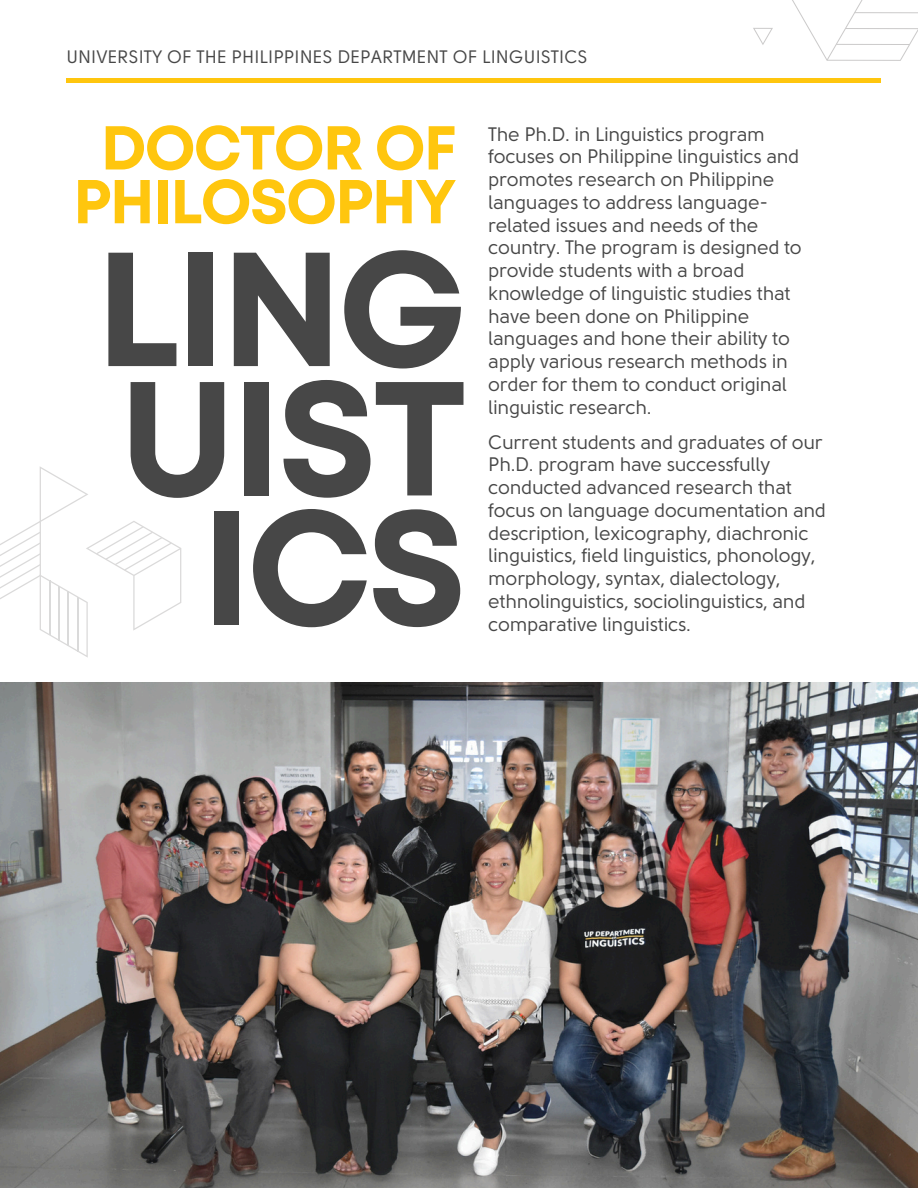
<style>
.page{position:relative;width:918px;height:1188px;background:#fff}
.page>*{position:absolute;margin:0;border:0;box-sizing:border-box;transform-origin:0 0}
.t1{font:700 162px/129.3px "Mont";letter-spacing:-.03em;color:#474747;text-align:right}
.t2{font:700 61.8px/53.8px "Mont";letter-spacing:-.03em;color:#ffc60e;text-align:center}
.t3{font:19.5px/22.8px "Solomon Sans";letter-spacing:-.02em;color:#474747}
.t4{font:18px "Solomon Sans";color:#474747}
</style>
<div class="page">
<img style="left:0;top:682px;width:918px;height:506px">
<hr style="left:66px;top:79px;width:815px;height:3px;background:#ffc60e">
<svg style="left:0;top:467px;width:181px;height:191px"></svg>
<svg style="left:707px;top:0;width:211px;height:83px"></svg>
<p class="t4" style="left:66px;top:48px;width:523px">UNIVERSITY OF THE PHILIPPINES DEPARTMENT OF LINGUISTICS</p>
<p class="t2" style="left:73px;top:126px;width:385px">DOCTOR OF<br>PHILOSOPHY</p>
<h3 class="t3" style="left:488px;top:123px;width:315px">The Ph.D. in Linguistics program focuses on Philippine linguistics and promotes research on Philippine languages to address language&shy;related issues and needs of the country. The program is designed to provide students with a broad knowledge of linguistic studies that have been done on Philippine languages and hone their ability to apply various research methods in order for them to conduct original linguistic research.</h3>
<p class="t3" style="left:488px;top:431px;width:339px">Current students and graduates of our Ph.D. program have successfully conducted advanced research that focus on language documentation and description, lexicography, diachronic linguistics, field linguistics, phonology, morphology, syntax, dialectology, ethnolinguistics, sociolinguistics, and comparative linguistics.</p>
<h2 class="t1" style="left:95px;top:257px;width:373px">LING<br>UIST<br>ICS</h2>
</div>
